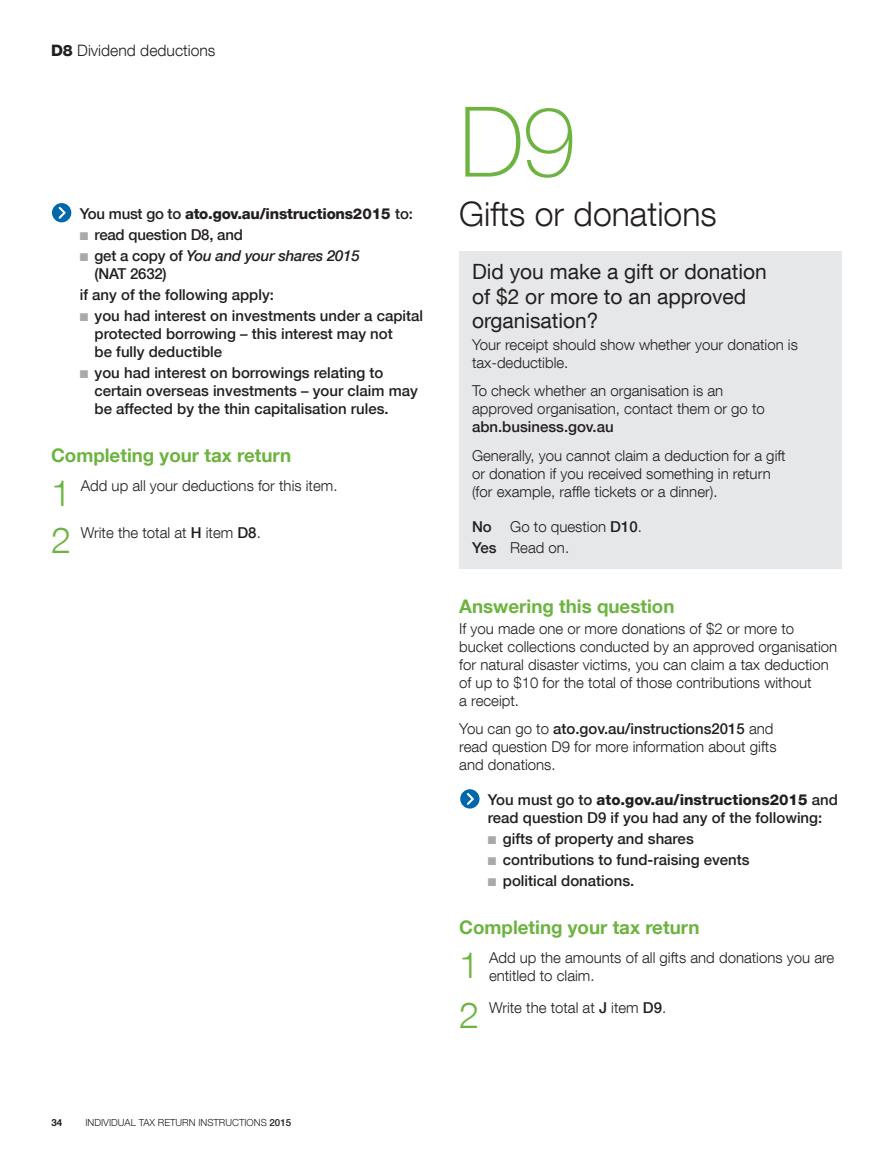
<style>
.page{position:relative;width:893px;height:1170px;background:#fff}
.page>*{position:absolute;margin:0;border:0;box-sizing:border-box;transform-origin:0 0}
.TP_-_Questions_numbe{font:100 97.5px "Helvetica Neue LT Com";color:#6cb43f}
.TP_-_large_numbers{font:300 36px "Helvetica Neue LT Com";color:#6cb43f}
.TP_-_Question_title{font:300 33.75px "Helvetica Neue LT Com";color:#231f20}
.TP_-_Intro_question{font:21px/24px "Helvetica Neue LT Com";color:#231f20}
.TP_-_Question_subhea{font:700 18.75px "Helvetica Neue LT Com";color:#6cb43f}
.Page_header{font:300 15.75px "Helvetica Neue LT Com";color:#231f20}
.TP_-_Body{font:300 15px/18px "Helvetica Neue LT Com";color:#231f20}
.TP_-_Icon_bullet_1{font:500 15px/18px "Helvetica Neue LT Com";color:#231f20}
.TP_-_Icon_bullet_1_l{font:500 15px/18px "Helvetica Neue LT Com";color:#231f20}
.TP_-_Icon_body_no_sp{font:500 15px/18px "Helvetica Neue LT Com";color:#231f20}
.TP_-_Icon_body_no_sp-2{font:800 15px "Helvetica Neue LT Com";letter-spacing:-.015em;color:#231f20}
.TP_-_Icon_bullet_1-2{font:italic 500 15px/18px "Helvetica Neue LT Com";letter-spacing:-.015em;color:#231f20}
.TP_-_Body-2{font:500 15px "Helvetica Neue LT Com";color:#231f20}
.t1{font:300 9.75px "Helvetica Neue LT Com";color:#231f20}
.t2{font:700 9.75px "Helvetica Neue LT Com";color:#231f20}
.s1{font-weight:800}
.s2{font-weight:500}
.s3{color:#a8a9ad}
.s4{font-style:normal}
</style>
<div class="page">
<div style="left:459px;top:252px;width:383px;height:317px;background:#e6e7e9"></div>
<svg style="left:459px;top:788px;width:21px;height:21px"></svg>
<svg style="left:460px;top:789px;width:19px;height:19px"></svg>
<svg style="left:52px;top:203px;width:19px;height:19px"></svg>
<p class="Page_header" style="left:51px;top:41px;width:166px"><span class="s1">D8</span> Dividend deductions</p>
<p class="TP_-_Icon_body_no_sp-2" style="left:80px;top:204px;width:335px"><span class="s2">You must go to</span> ato.gov.au/instructions2015 <span class="s2">to:</span></p>
<p class="TP_-_Icon_bullet_1" style="left:80px;top:225px;width:165px"><span class="s3">■</span> read question D8, and</p>
<p class="TP_-_Icon_bullet_1-2" style="left:95px;top:246px;width:267px;text-indent:-15px"><span class="s3">■</span> <span class="s4">get a copy of</span> You and your shares 2015 <span class="s4">(NAT 2632)</span></p>
<p class="TP_-_Icon_body_no_sp" style="left:80px;top:285px;width:196px">if any of the following apply:</p>
<p class="TP_-_Icon_bullet_1" style="left:95px;top:306px;width:330px;text-indent:-15px"><span class="s3">■</span> you had interest on investments under a capital protected borrowing – this interest may not<br>be fully deductible</p>
<p class="TP_-_Icon_bullet_1_l" style="left:95px;top:363px;width:325px;text-indent:-15px"><span class="s3">■</span> you had interest on borrowings relating to certain overseas investments – your claim may be affected by the thin capitalisation rules.</p>
<p class="TP_-_Question_subhea" style="left:51px;top:443px;width:242px">Completing your tax return</p>
<p class="TP_-_large_numbers" style="left:51px;top:470px;width:22px">1</p>
<p class="TP_-_Body" style="left:81px;top:476px;width:258px">Add up all your deductions for this item.</p>
<p class="TP_-_large_numbers" style="left:51px;top:517px;width:22px">2</p>
<p class="TP_-_Body" style="left:81px;top:523px;width:182px">Write the total at <span class="s2">H</span> item <span class="s2">D8</span>.</p>
<p class="t2" style="left:51px;top:1115px;width:12px">34</p>
<p class="t1" style="left:85px;top:1116px;width:207px">INDIVIDUAL TAX RETURN INSTRUCTIONS <span class="s2">2015</span></p>
<p class="TP_-_Questions_numbe" style="left:459px;top:84px;width:118px">D9</p>
<p class="TP_-_Question_title" style="left:459px;top:193px;width:259px">Gifts or donations</p>
<p class="TP_-_Intro_question" style="left:472px;top:259px;width:296px">Did you make a gift or donation of $2 or more to an approved organisation?</p>
<p class="TP_-_Body" style="left:472px;top:335px;width:327px">Your receipt should show whether your donation is tax‑deductible.</p>
<p class="TP_-_Body" style="left:472px;top:382px;width:294px">To check whether an organisation is an approved organisation, contact them or go to <span class="s2">abn.business.gov.au</span></p>
<p class="TP_-_Body" style="left:472px;top:446px;width:315px">Generally, you cannot claim a deduction for a gift or donation if you received something in return (for example, raffle tickets or a dinner).</p>
<p class="TP_-_Body-2" style="left:472px;top:517px;width:21px">No</p>
<p class="TP_-_Body" style="left:510px;top:517px;width:133px">Go to question <span class="s2">D10</span>.</p>
<p class="TP_-_Body-2" style="left:472px;top:538px;width:26px">Yes</p>
<p class="TP_-_Body" style="left:510px;top:538px;width:60px">Read on.</p>
<p class="TP_-_Question_subhea" style="left:459px;top:594px;width:217px">Answering this question</p>
<p class="TP_-_Body" style="left:459px;top:619px;width:379px">If you made one or more donations of $2 or more to bucket collections conducted by an approved organisation for natural disaster victims, you can claim a tax deduction of up to $10 for the total of those contributions without<br>a receipt.</p>
<p class="TP_-_Body" style="left:459px;top:719px;width:319px">You can go to <span class="s2">ato.gov.au/instructions2015</span> and read question D9 for more information about gifts and donations.</p>
<p class="TP_-_Icon_body_no_sp" style="left:488px;top:790px;width:351px">You must go to <span class="s1">ato.gov.au/instructions2015</span> and read question D9 if you had any of the following:</p>
<p class="TP_-_Icon_bullet_1" style="left:488px;top:829px;width:207px"><span class="s3">■</span> gifts of property and shares</p>
<p class="TP_-_Icon_bullet_1" style="left:488px;top:850px;width:263px"><span class="s3">■</span> contributions to fund-raising events</p>
<p class="TP_-_Icon_bullet_1_l" style="left:488px;top:871px;width:148px"><span class="s3">■</span> political donations.</p>
<p class="TP_-_Question_subhea" style="left:459px;top:915px;width:242px">Completing your tax return</p>
<p class="TP_-_large_numbers" style="left:459px;top:942px;width:22px">1</p>
<p class="TP_-_Body" style="left:489px;top:948px;width:347px">Add up the amounts of all gifts and donations you are entitled to claim.</p>
<p class="TP_-_large_numbers" style="left:459px;top:992px;width:22px">2</p>
<p class="TP_-_Body" style="left:489px;top:998px;width:179px">Write the total at <span class="s2">J</span> item <span class="s2">D9</span>.</p>
</div>
